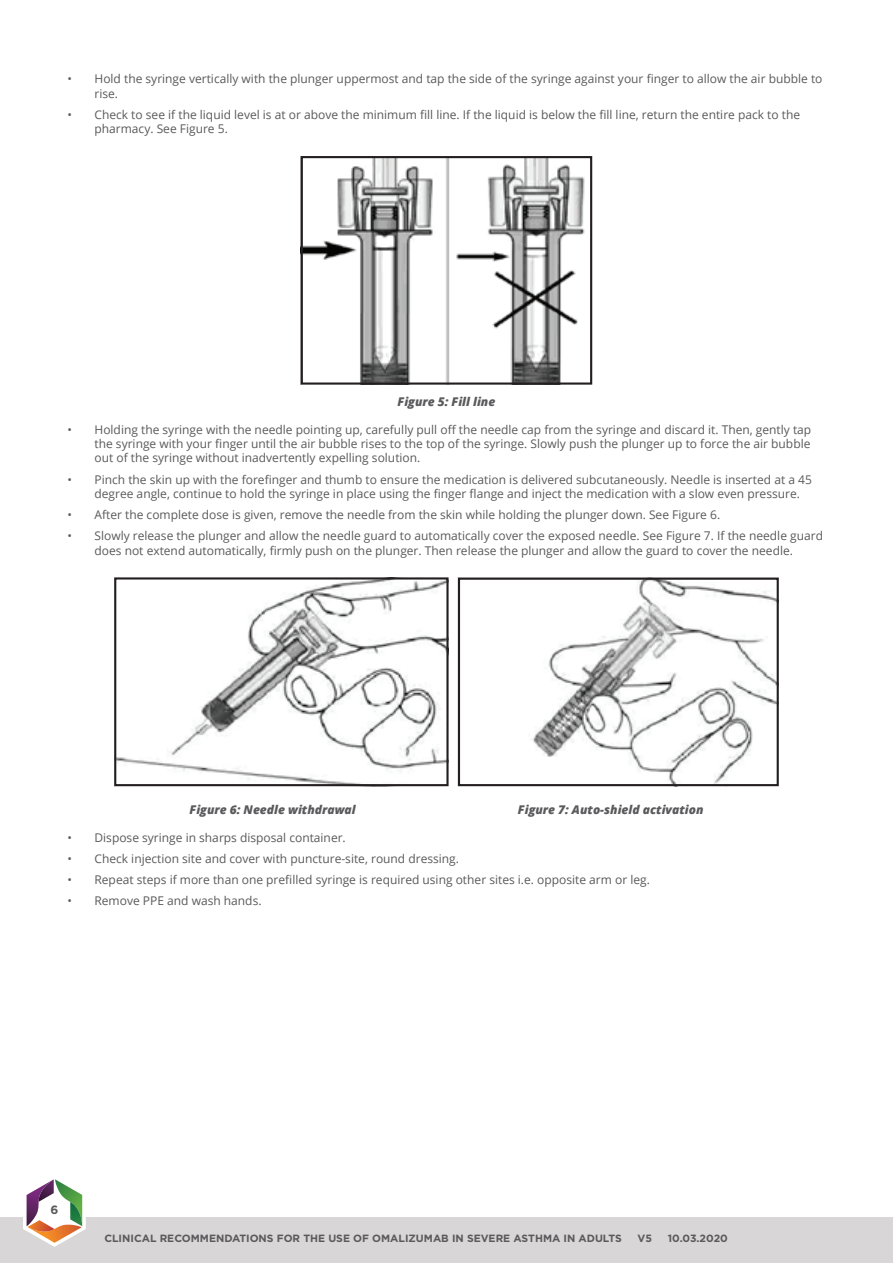
<style>
.page{position:relative;width:893px;height:1263px;background:#fff}
.page>*{position:absolute;margin:0;border:0;box-sizing:border-box;transform-origin:0 0}
.t1{font:12px/14.4px "Open Sans";color:#5a595b}
.t2{font:italic 800 12px "Open Sans";color:#5a595b}
.t3{font:700 12px "Gotham";color:#5a595b}
.t4{font:700 10.5px "Gotham";color:#5a595b}
</style>
<div class="page">
<div style="left:0;top:1217px;width:893px;height:46px;background:#d8d6d6"></div>
<svg style="left:23px;top:1179px;width:63px;height:68px"></svg>
<img style="left:304px;top:159px;width:281px;height:223px">
<div style="left:301px;top:156px;width:291px;height:229px;border:2px solid #231f20"></div>
<img style="left:117px;top:580px;width:329px;height:203px">
<div style="left:114px;top:577px;width:335px;height:209px;border:2px solid #231f20"></div>
<img style="left:532px;top:581px;width:244px;height:202px">
<div style="left:458px;top:578px;width:321px;height:208px;border:2px solid #231f20"></div>
<p class="t1" style="left:95px;top:72px;width:729px;text-indent:-27px">• Hold the syringe vertically with the plunger uppermost and tap the side of the syringe against your finger to allow the air bubble to rise.</p>
<p class="t1" style="left:95px;top:107px;width:707px;text-indent:-27px">• Check to see if the liquid level is at or above the minimum fill line. If the liquid is below the fill line, return the entire pack to the pharmacy. See Figure 5.</p>
<p class="t2" style="left:398px;top:392px;width:99px">Figure 5: Fill line</p>
<p class="t1" style="left:95px;top:422px;width:718px;text-align:justify;text-indent:-27px">• Holding the syringe with the needle pointing up, carefully pull off the needle cap from the syringe and discard it. Then, gently tap the syringe with your finger until the air bubble rises to the top of the syringe. Slowly push the plunger up to force the air bubble out of the syringe without inadvertently expelling solution.</p>
<p class="t1" style="left:95px;top:472px;width:719px;text-indent:-27px">• Pinch the skin up with the forefinger and thumb to ensure the medication is delivered subcutaneously. Needle is inserted at a 45 degree angle, continue to hold the syringe in place using the finger flange and inject the medication with a slow even pressure.</p>
<p class="t1" style="left:68px;top:507px;width:652px">• After the complete dose is given, remove the needle from the skin while holding the plunger down. See Figure 6.</p>
<p class="t1" style="left:68px;top:528px;width:757px;text-align:center">• Slowly release the plunger and allow the needle guard to automatically cover the exposed needle. See Figure 7. If the needle guard does not extend automatically, firmly push on the plunger. Then release the plunger and allow the guard to cover the needle.</p>
<p class="t2" style="left:190px;top:801px;width:168px">Figure 6: Needle withdrawal</p>
<p class="t2" style="left:518px;top:801px;width:187px">Figure 7: Auto-shield activation</p>
<p class="t1" style="left:68px;top:830px;width:278px">• Dispose syringe in sharps disposal container.</p>
<p class="t1" style="left:68px;top:851px;width:391px">• Check injection site and cover with puncture-site, round dressing.</p>
<p class="t1" style="left:68px;top:872px;width:584px">• Repeat steps if more than one prefilled syringe is required using other sites i.e. opposite arm or leg.</p>
<p class="t1" style="left:68px;top:893px;width:194px">• Remove PPE and wash hands.</p>
<p class="t3" style="left:50px;top:1202px;width:9px">6</p>
<p class="t4" style="left:104px;top:1231px;width:519px">CLINICAL RECOMMENDATIONS FOR THE USE OF OMALIZUMAB I N SEVERE ASTHMA IN ADULTS</p>
<p class="t4" style="left:637px;top:1231px;width:16px">V5</p>
<p class="t4" style="left:668px;top:1231px;width:62px">10.03.2020</p>
</div>
